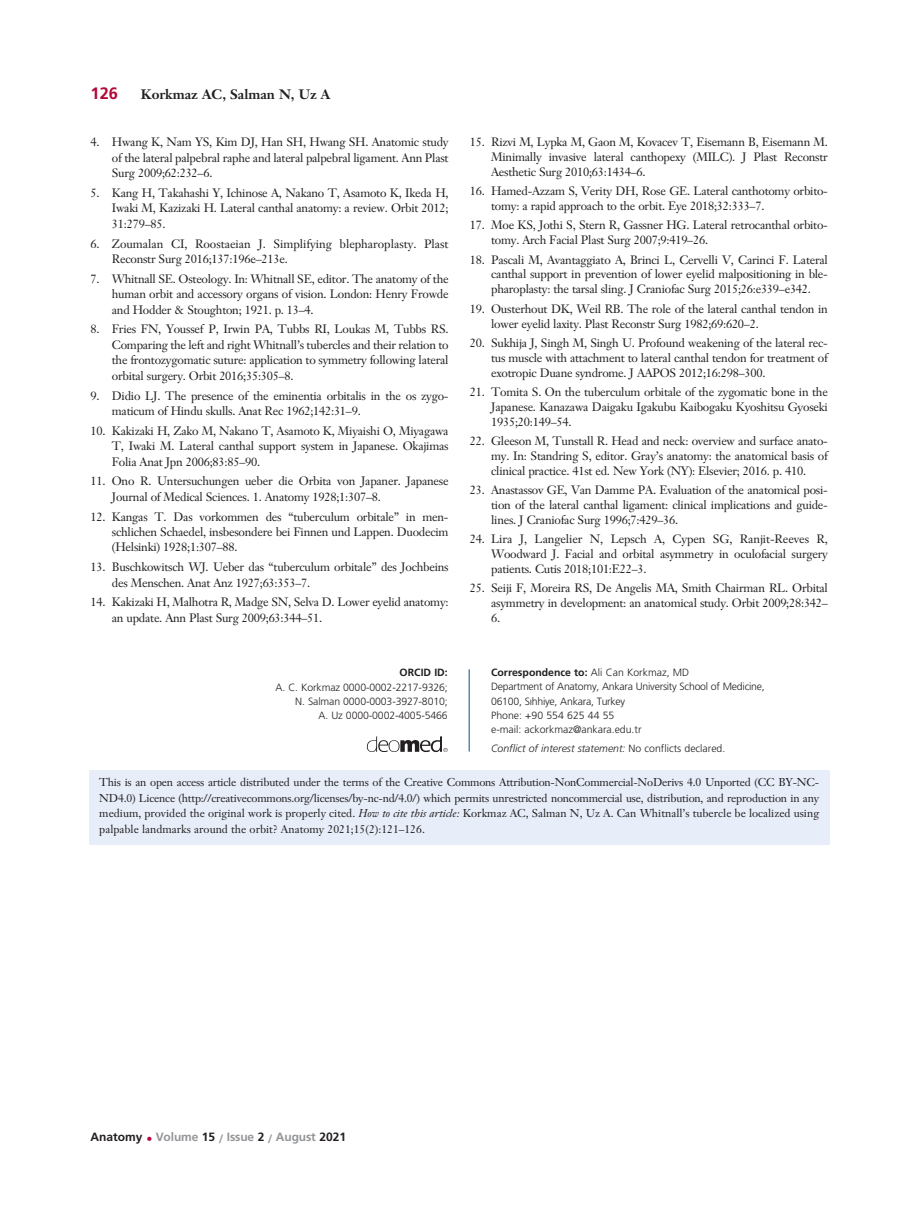
<style>
.page{position:relative;width:919px;height:1217px;background:#fff}
.page>*{position:absolute;margin:0;border:0;box-sizing:border-box;transform-origin:0 0}
.t1{font:700 16.5px "Frutiger";color:#b30738}
.t2{font:700 13.5px "Janson Text";color:#231f20}
.t3{font:12px/14.9px "Janson Text";letter-spacing:-.02em;color:#231f20;text-align:justify}
.t4{font:12px/15.5px "Janson Text";color:#231f20}
.t5{font:700 12px "Frutiger";letter-spacing:-.01em;color:#939598}
.t6{font:11.25px/15.6px "Janson Text";color:#231f20;text-align:justify}
.t7{font:300 10.5px/14.2px "Frutiger";letter-spacing:-.01em;color:#231f20}
.t8{font:italic 300 10.5px "Frutiger";color:#231f20}
.t9{font:700 10.5px "Frutiger";color:#231f20}
.s1{font-weight:700}
.s2{font-style:normal}
.s3{font-style:italic}
.s4{color:#231f20}
.s5{color:#b30738}
</style>
<div class="page">
<hr style="left:469px;top:669px;width:1px;height:82px;background:#005295">
<div style="left:89px;top:769px;width:740px;height:75px;background:#e7eef9"></div>
<svg style="left:367px;top:736px;width:80px;height:15px"></svg>
<h1 class="t1" style="left:91px;top:87px;width:29px">126</h1>
<p class="t2" style="left:141px;top:89px;width:191px">Korkmaz AC, Salman N, Uz A</p>
<p class="t3" style="left:112px;top:136px;width:338px;line-height:15.5px;text-indent:-21px">4. Hwang K, Nam YS, Kim DJ, Han SH, Hwang SH. Anatomic study of the lateral palpebral raphe and lateral palpebral ligament. Ann Plast Surg 2009;62:232–6.</p>
<p class="t3" style="left:112px;top:186px;width:338px;line-height:15.5px;text-indent:-21px">5. Kang H, Takahashi Y, Ichinose A, Nakano T, Asamoto K, Ikeda H, Iwaki M, Kazizaki H. Lateral canthal anatomy: a review. Orbit 2012; 31:279–85.</p>
<p class="t4" style="left:112px;top:237px;width:338px;text-indent:-21px">6. Zoumalan CI, Roostaeian J. Simplifying blepharoplasty. Plast<br>Reconstr Surg 2016;137:196e–213e.</p>
<p class="t3" style="left:112px;top:272px;width:338px;line-height:15.5px;text-indent:-21px">7. Whitnall SE. Osteology. In: Whitnall SE, editor. The anatomy of the human orbit and accessory organs of vision. London: Henry Frowde and Hodder &amp; Stoughton; 1921. p. 13–4.</p>
<p class="t3" style="left:112px;top:323px;width:338px;line-height:15.5px;text-indent:-21px">8. Fries FN, Youssef P, Irwin PA, Tubbs RI, Loukas M, Tubbs RS.<br>Comparing the left and right Whitnall’s tubercles and their relation to the frontozygomatic suture: application to symmetry following lateral orbital surgery. Orbit 2016;35:305–8.</p>
<p class="t3" style="left:112px;top:389px;width:338px;line-height:15.5px;text-indent:-21px">9. Didio LJ. The presence of the eminentia orbitalis in the os zygo&shy;maticum of Hindu skulls. Anat Rec 1962;142:31–9.</p>
<p class="t3" style="left:112px;top:424px;width:338px;line-height:15.5px;text-indent:-21px">10. Kakizaki H, Zako M, Nakano T, Asamoto K, Miyaishi O, Miyagawa T, Iwaki M. Lateral canthal support system in Japanese. Okajimas Folia Anat Jpn 2006;83:85–90.</p>
<p class="t3" style="left:112px;top:474px;width:338px;line-height:15.5px;text-indent:-21px">11. Ono R. Untersuchungen ueber die Orbita von Japaner. Japanese<br>Journal of Medical Sciences. 1. Anatomy 1928;1:307–8.</p>
<p class="t3" style="left:112px;top:509px;width:338px;line-height:15.5px;text-indent:-21px">12. Kangas T. Das vorkommen des “tuberculum orbitale” in men&shy;schlichen Schaedel, insbesondere bei Finnen und Lappen. Duodecim (Helsinki) 1928;1:307–88.</p>
<p class="t3" style="left:112px;top:560px;width:338px;line-height:15.5px;text-indent:-21px">13. Buschkowitsch WJ. Ueber das “tuberculum orbitale” des Jochbeins des Menschen. Anat Anz 1927;63:353–7.</p>
<p class="t3" style="left:112px;top:595px;width:338px;line-height:15.5px;text-indent:-21px">14. Kakizaki H, Malhotra R, Madge SN, Selva D. Lower eyelid anatomy: an update. Ann Plast Surg 2009;63:344–51.</p>
<p class="t3" style="left:491px;top:136px;width:338px;text-indent:-21px">15. Rizvi M, Lypka M, Gaon M, Kovacev T, Eisemann B, Eisemann M.<br>Minimally invasive lateral canthopexy (MILC). J Plast Reconstr Aesthetic Surg 2010;63:1434–6.</p>
<p class="t3" style="left:491px;top:185px;width:338px;text-indent:-21px">16. Hamed-Azzam S, Verity DH, Rose GE. Lateral canthotomy orbito&shy;tomy: a rapid approach to the orbit. Eye 2018;32:333–7.</p>
<p class="t3" style="left:491px;top:219px;width:338px;text-indent:-21px">17. Moe KS, Jothi S, Stern R, Gassner HG. Lateral retrocanthal orbito&shy;tomy. Arch Facial Plast Surg 2007;9:419–26.</p>
<p class="t3" style="left:491px;top:253px;width:338px;text-indent:-21px">18. Pascali M, Avantaggiato A, Brinci L, Cervelli V, Carinci F. Lateral canthal support in prevention of lower eyelid malpositioning in ble&shy;pharoplasty: the tarsal sling. J Craniofac Surg 2015;26:e339–e342.</p>
<p class="t3" style="left:491px;top:302px;width:338px;text-indent:-21px">19. Ousterhout DK, Weil RB. The role of the lateral canthal tendon in lower eyelid laxity. Plast Reconstr Surg 1982;69:620–2.</p>
<p class="t3" style="left:491px;top:336px;width:338px;text-indent:-21px">20. Sukhija J, Singh M, Singh U. Profound weakening of the lateral rec&shy;tus muscle with attachment to lateral canthal tendon for treatment of exotropic Duane syndrome. J AAPOS 2012;16:298–300.</p>
<p class="t3" style="left:491px;top:385px;width:338px;text-indent:-21px">21. Tomita S. On the tuberculum orbitale of the zygomatic bone in the Japanese. Kanazawa Daigaku Igakubu Kaibogaku Kyoshitsu Gyoseki 1935;20:149–54.</p>
<p class="t3" style="left:491px;top:434px;width:338px;text-indent:-21px">22. Gleeson M, Tunstall R. Head and neck: overview and surface anato&shy;my. In: Standring S, editor. Gray’s anatomy: the anatomical basis of clinical practice. 41st ed. New York (NY): Elsevier; 2016. p. 410.</p>
<p class="t3" style="left:491px;top:483px;width:338px;text-indent:-21px">23. Anastassov GE, Van Damme PA. Evaluation of the anatomical posi&shy;tion of the lateral canthal ligament: clinical implications and guide&shy;lines. J Craniofac Surg 1996;7:429–36.</p>
<p class="t3" style="left:491px;top:532px;width:338px;text-indent:-21px">24. Lira J, Langelier N, Lepsch A, Cypen SG, Ranjit-Reeves R, Woodward J. Facial and orbital asymmetry in oculofacial surgery patients. Cutis 2018;101:E22–3.</p>
<p class="t3" style="left:491px;top:581px;width:338px;text-indent:-21px">25. Seiji F, Moreira RS, De Angelis MA, Smith Chairman RL. Orbital asymmetry in development: an anatomical study. Orbit 2009;28:342– 6.</p>
<p class="t7" style="left:491px;top:666px;width:275px"><span class="s1">Correspondence to:</span> Ali Can Korkmaz, MD<br>Department of Anatomy, Ankara University School of Medicine, 06100, S›hhiye, Ankara, Turkey<br>Phone: +90 554 625 44 55<br>e-mail: ackorkmaz@ankara.edu.tr</p>
<p class="t8" style="left:491px;top:743px;width:236px">Conflict of interest statement: <span class="s2">No conflicts declared.</span></p>
<p class="t6" style="left:99px;top:775px;width:721px">This is an open access article distributed under the terms of the Creative Commons Attribution-NonCommercial-NoDerivs 4.0 Unported (CC BY-NC-ND4.0) Licence (http://creativecommons.org/licenses/by-nc-nd/4.0/) which permits unrestricted noncommercial use, distribution, and reproduction in any medium, provided the original work is properly cited. <span class="s3">How to cite this article:</span> Korkmaz AC, Salman N, Uz A. Can Whitnall’s tubercle be localized using palpable landmarks around the orbit? Anatomy 2021;15(2):121–126.</p>
<p class="t9" style="left:399px;top:668px;width:50px">ORCID ID:</p>
<p class="t7" style="left:275px;top:680px;width:174px;text-align:right">A. C. Korkmaz 0000-0002-2217-9326;<br>N. Salman 0000-0003-3927-8010;<br>A. Uz 0000-0002-4005-5466</p>
<p class="t5" style="left:91px;top:1132px;width:257px"><span class="s4">Anatomy</span> <span class="s5">•</span> Volume <span class="s4">15</span> / Issue <span class="s4">2</span> / August <span class="s4">2021</span></p>
</div>
